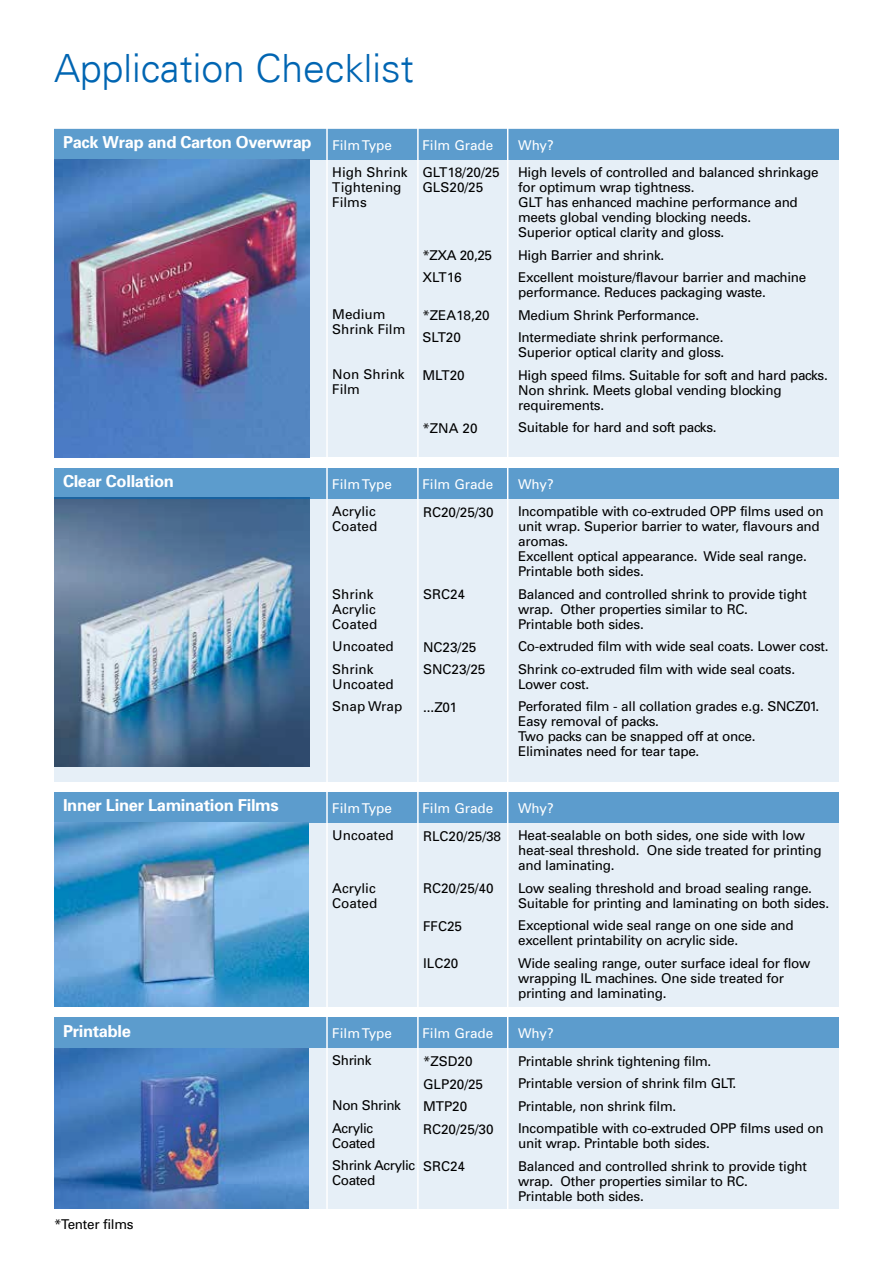
<style>
.page{position:relative;width:893px;height:1263px;background:#fff}
.page>*{position:absolute;margin:0;border:0;box-sizing:border-box;transform-origin:0 0}
.t1{font:300 39px "Univers";color:#0065b2}
.t2{font:700 16.5px "Univers";letter-spacing:-.02em;color:#fff}
.t3{font:13.5px/15px "Univers";letter-spacing:-.02em;color:#000}
.t4{font:13.5px/15px "Univers";color:#000}
.t5{font:13.5px "Univers";color:#fff}
</style>
<div class="page">
<div style="left:54px;top:129px;width:785px;height:328px;background:#e6eff7"></div>
<div style="left:54px;top:129px;width:785px;height:30px;background:#5c9ccd"></div>
<hr style="left:326px;top:122px;width:2px;height:338px;background:#fff">
<hr style="left:417px;top:122px;width:2px;height:338px;background:#fff">
<hr style="left:507px;top:122px;width:1px;height:338px;background:#fff">
<img style="left:54px;top:159px;width:256px;height:298px">
<svg style="left:54px;top:498px;width:785px;height:284px;background:#bccddc"></svg>
<div style="left:54px;top:468px;width:785px;height:30px;background:#5c9ccd"></div>
<hr style="left:326px;top:461px;width:2px;height:326px;background:#fff">
<hr style="left:417px;top:461px;width:2px;height:325px;background:#fff">
<hr style="left:507px;top:461px;width:1px;height:324px;background:#fff">
<div style="left:54px;top:792px;width:785px;height:214px;background:#e6eff7"></div>
<div style="left:54px;top:792px;width:785px;height:30px;background:#5c9ccd"></div>
<hr style="left:326px;top:785px;width:2px;height:225px;background:#fff">
<hr style="left:417px;top:785px;width:2px;height:225px;background:#fff">
<hr style="left:507px;top:785px;width:1px;height:226px;background:#fff">
<svg style="left:54px;top:1048px;width:785px;height:161px;background:#b2c9e2"></svg>
<div style="left:54px;top:1017px;width:785px;height:31px;background:#5c9ccd"></div>
<hr style="left:326px;top:1010px;width:2px;height:201px;background:#fff">
<hr style="left:417px;top:1010px;width:2px;height:201px;background:#fff">
<hr style="left:507px;top:1010px;width:1px;height:202px;background:#fff">
<img style="left:54px;top:823px;width:254px;height:183px">
<h1 class="t1" style="left:54px;top:45px;width:361px">Application Checklist</h1>
<p class="t2" style="left:63px;top:132px;width:250px">Pack Wrap and Carton Overwrap</p>
<p class="t5" style="left:332px;top:136px;width:61px">Film Type</p>
<p class="t5" style="left:422px;top:136px;width:72px">Film Grade</p>
<p class="t5" style="left:518px;top:136px;width:37px">Why?</p>
<p class="t4" style="left:332px;top:164px;width:77px">High Shrink<br>Tightening<br>Films</p>
<p class="t4" style="left:422px;top:165px;width:79px">GLT18/20/25<br>GLS20/25</p>
<p class="t4" style="left:332px;top:307px;width:75px">Medium<br>Shrink Film</p>
<p class="t4" style="left:332px;top:367px;width:74px">Non Shrink<br>Film</p>
<p class="t3" style="left:422px;top:244px;width:71px;line-height:22.5px">*ZXA 20,25<br>XLT16</p>
<p class="t4" style="left:422px;top:304px;width:69px;line-height:22.5px">*ZEA18,20<br>SLT20</p>
<p class="t3" style="left:422px;top:367px;width:44px">MLT20</p>
<p class="t3" style="left:422px;top:420px;width:57px">*ZNA 20</p>
<p class="t3" style="left:518px;top:165px;width:302px">High levels of controlled and balanced shrinkage for optimum wrap tightness.<br>GLT has enhanced machine performance and meets global vending blocking needs.<br>Superior optical clarity and gloss.</p>
<p class="t3" style="left:518px;top:243px;width:290px;line-height:22.5px">High Barrier and shrink.<br>Excellent moisture/flavour barrier and machine</p>
<p class="t3" style="left:518px;top:281px;width:249px;line-height:22.5px">performance. Reduces packaging waste.<br>Medium Shrink Performance.<br>Intermediate shrink performance.</p>
<p class="t3" style="left:518px;top:341px;width:311px;line-height:22.5px">Superior optical clarity and gloss.<br>High speed films. Suitable for soft and hard packs.</p>
<p class="t3" style="left:518px;top:382px;width:265px">Non shrink. Meets global vending blocking requirements.</p>
<p class="t3" style="left:518px;top:420px;width:200px">Suitable for hard and soft packs.</p>
<p class="t2" style="left:63px;top:471px;width:112px">Clear Collation</p>
<p class="t5" style="left:332px;top:476px;width:61px">Film Type</p>
<p class="t5" style="left:422px;top:476px;width:72px">Film Grade</p>
<p class="t5" style="left:518px;top:476px;width:37px">Why?</p>
<p class="t4" style="left:332px;top:504px;width:47px">Acrylic<br>Coated</p>
<p class="t3" style="left:423px;top:504px;width:72px">RC20/25/30</p>
<p class="t4" style="left:332px;top:586px;width:47px">Shrink<br>Acrylic<br>Coated</p>
<p class="t4" style="left:332px;top:635px;width:63px;line-height:22.5px">Uncoated<br>Shrink</p>
<p class="t4" style="left:332px;top:672px;width:71px;line-height:22.5px">Uncoated<br>Snap Wrap</p>
<p class="t3" style="left:423px;top:587px;width:44px">SRC24</p>
<p class="t4" style="left:423px;top:635px;width:64px;line-height:22.5px">NC23/25<br>SNC23/25</p>
<p class="t3" style="left:423px;top:699px;width:35px">...Z01</p>
<p class="t3" style="left:518px;top:504px;width:307px">Incompatible with co-extruded OPP films used on unit wrap. Superior barrier to water, flavours and aromas.<br>Excellent optical appearance. Wide seal range.<br>Printable both sides.</p>
<p class="t3" style="left:518px;top:586px;width:290px">Balanced and controlled shrink to provide tight wrap. Other properties similar to RC.<br>Printable both sides.</p>
<p class="t3" style="left:518px;top:635px;width:312px;line-height:22.5px">Co-extruded film with wide seal coats. Lower cost.<br>Shrink co-extruded film with wide seal coats.</p>
<p class="t3" style="left:518px;top:673px;width:302px;line-height:22.5px">Lower cost.<br>Perforated film - all collation grades e.g. SNCZ01.</p>
<p class="t3" style="left:518px;top:714px;width:239px">Easy removal of packs.<br>Two packs can be snapped off at once.<br>Eliminates need for tear tape.</p>
<p class="t2" style="left:63px;top:795px;width:217px">Inner Liner Lamination Films</p>
<p class="t5" style="left:332px;top:799px;width:61px">Film Type</p>
<p class="t5" style="left:422px;top:799px;width:72px">Film Grade</p>
<p class="t5" style="left:518px;top:799px;width:37px">Why?</p>
<p class="t4" style="left:332px;top:827px;width:63px">Uncoated</p>
<p class="t4" style="left:332px;top:880px;width:47px">Acrylic<br>Coated</p>
<p class="t4" style="left:423px;top:828px;width:80px">RLC20/25/38</p>
<p class="t3" style="left:423px;top:881px;width:72px">RC20/25/40</p>
<p class="t3" style="left:423px;top:918px;width:41px">FFC25</p>
<p class="t3" style="left:423px;top:956px;width:37px">ILC20</p>
<p class="t3" style="left:518px;top:828px;width:305px">Heat-sealable on both sides, one side with low heat-seal threshold. One side treated for printing and laminating.</p>
<p class="t3" style="left:518px;top:880px;width:312px">Low sealing threshold and broad sealing range.<br>Suitable for printing and laminating on both sides.</p>
<p class="t3" style="left:518px;top:918px;width:277px">Exceptional wide seal range on one side and excellent printability on acrylic side.</p>
<p class="t3" style="left:518px;top:955px;width:294px">Wide sealing range, outer surface ideal for flow wrapping IL machines. One side treated for printing and laminating.</p>
<p class="t2" style="left:63px;top:1021px;width:69px">Printable</p>
<p class="t5" style="left:332px;top:1025px;width:61px">Film Type</p>
<p class="t5" style="left:422px;top:1025px;width:72px">Film Grade</p>
<p class="t5" style="left:518px;top:1025px;width:37px">Why?</p>
<p class="t3" style="left:332px;top:1053px;width:41px">Shrink</p>
<p class="t3" style="left:332px;top:1094px;width:70px;line-height:22.5px">Non Shrink<br>Acrylic</p>
<p class="t3" style="left:332px;top:1132px;width:84px;line-height:22.5px">Coated<br>Shrink Acrylic</p>
<p class="t3" style="left:332px;top:1173px;width:44px">Coated</p>
<p class="t4" style="left:423px;top:1050px;width:72px;line-height:22.5px">*ZSD20<br>GLP20/25<br>MTP20<br>RC20/25/30</p>
<p class="t3" style="left:423px;top:1158px;width:44px">SRC24</p>
<p class="t3" style="left:518px;top:1049px;width:307px;line-height:22.5px">Printable shrink tightening film.<br>Printable version of shrink film GLT.<br>Printable, non shrink film.<br>Incompatible with co-extruded OPP films used on</p>
<p class="t3" style="left:518px;top:1132px;width:290px;line-height:22.5px">unit wrap. Printable both sides.<br>Balanced and controlled shrink to provide tight</p>
<p class="t3" style="left:518px;top:1173px;width:231px">wrap. Other properties similar to RC.<br>Printable both sides.</p>
<p class="t3" style="left:54px;top:1216px;width:81px">*Tenter films</p>
</div>
